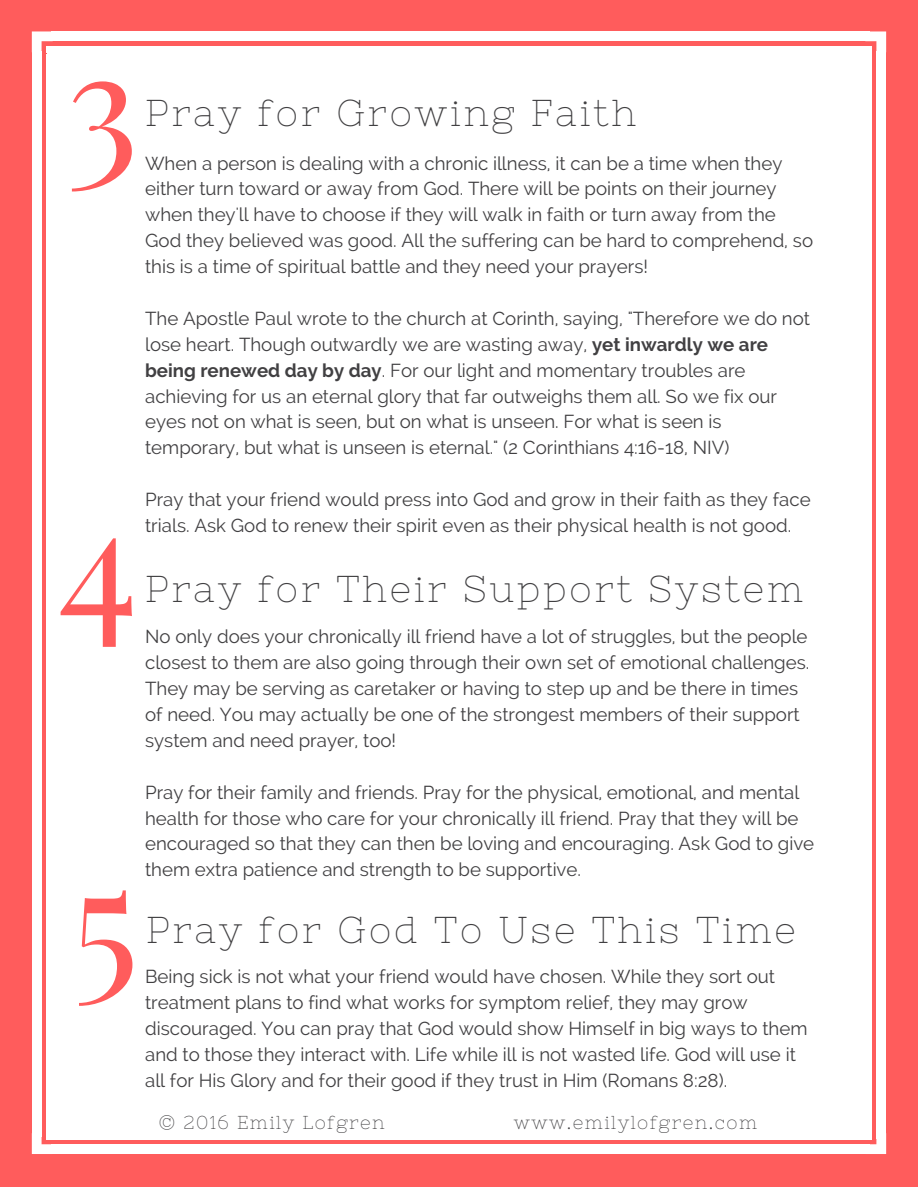
<style>
.page{position:relative;width:918px;height:1187px;background:#fff}
.page>*{position:absolute;margin:0;border:0;box-sizing:border-box;transform-origin:0 0}
.t1{font:161.85px "Playfair Display";color:#ff5c5c}
.t2{font:37.35px "Nixie One";letter-spacing:.08em;color:#414042}
.t3{font:18.75px/25.8px "Raleway";color:#414042}
.t4{font:18.75px "Nixie One";letter-spacing:.08em;color:#414042}
.s1{font-weight:700}
</style>
<div class="page">
<div style="left:0;top:0;width:918px;height:1186px;background:#ff5c5c"></div>
<div style="left:47px;top:48px;width:825px;height:1091px;background:#fff"></div>
<svg style="left:865px;top:1139px;width:21px;height:15px"></svg>
<div style="left:32px;top:51px;width:10px;height:1085px;background:#fff"></div>
<svg style="left:32px;top:1133px;width:21px;height:21px"></svg>
<div style="left:876px;top:51px;width:10px;height:1088px;background:#fff"></div>
<div style="left:52px;top:1144px;width:818px;height:10px;background:#fff"></div>
<div style="left:52px;top:1133px;width:816px;height:6px;background:#fff"></div>
<svg style="left:865px;top:31px;width:21px;height:20px"></svg>
<svg style="left:32px;top:31px;width:21px;height:21px"></svg>
<div style="left:52px;top:31px;width:818px;height:10px;background:#fff"></div>
<div style="left:52px;top:46px;width:816px;height:6px;background:#fff"></div>
<h1 class="t1" style="left:66px;top:-8px;width:75px">3</h1>
<h1 class="t1" style="left:58px;top:449px;width:81px">4</h1>
<h1 class="t1" style="left:72px;top:806px;width:69px">5</h1>
<h2 class="t2" style="left:145px;top:91px;width:492px">Pray for Growing Faith</h2>
<p class="t3" style="left:145px;top:150px;width:670px">When a person is dealing with a chronic illness, it can be a time when they either turn toward or away from God. There will be points on their journey when they'll have to choose if they will walk in faith or turn away from the God they believed was good. All the suffering can be hard to comprehend, so this is a time of spiritual battle and they need your prayers!</p>
<p class="t3" style="left:145px;top:305px;width:666px">The Apostle Paul wrote to the church at Corinth, saying, "Therefore we do not lose heart. Though outwardly we are wasting away, <span class="s1">yet inwardly we are being renewed day by day</span>. For our light and momentary troubles are achieving for us an eternal glory that far outweighs them all. So we fix our eyes not on what is seen, but on what is unseen. For what is seen is temporary, but what is unseen is eternal." (2 Corinthians 4:16-18, NIV)</p>
<p class="t3" style="left:145px;top:486px;width:667px">Pray that your friend would press into God and grow in their faith as they face trials. Ask God to renew their spirit even as their physical health is not good.</p>
<h2 class="t2" style="left:145px;top:567px;width:659px">Pray for Their Support System</h2>
<p class="t3" style="left:145px;top:624px;width:666px">No only does your chronically ill friend have a lot of struggles, but the people closest to them are also going through their own set of emotional challenges.<br>They may be serving as caretaker or having to step up and be there in times of need. You may actually be one of the strongest members of their support system and need prayer, too!</p>
<p class="t3" style="left:145px;top:779px;width:671px">Pray for their family and friends. Pray for the physical, emotional, and mental health for those who care for your chronically ill friend. Pray that they will be encouraged so that they can then be loving and encouraging. Ask God to give them extra patience and strength to be supportive.</p>
<h2 class="t2" style="left:146px;top:908px;width:651px">Pray for God To Use This Time</h2>
<p class="t3" style="left:145px;top:963px;width:664px">Being sick is not what your friend would have chosen. While they sort out treatment plans to find what works for symptom relief, they may grow discouraged. You can pray that God would show Himself in big ways to them and to those they interact with. Life while ill is not wasted life. God will use it all for His Glory and for their good if they trust in Him (Romans 8:28).</p>
<p class="t4" style="left:159px;top:1111px;width:227px">© 2016 Emily Lofgren</p>
<p class="t4" style="left:514px;top:1111px;width:244px">www.emilylofgren.com</p>
</div>
